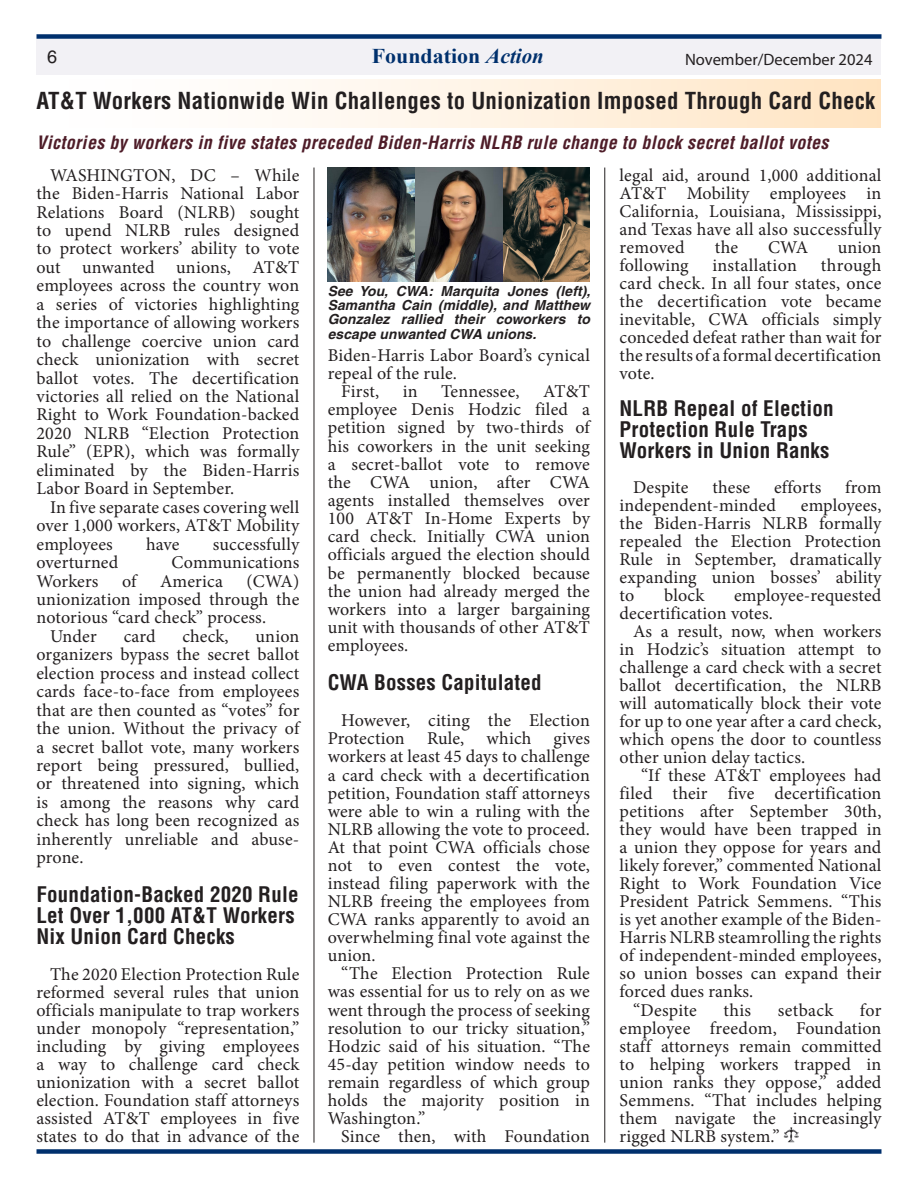
<style>
.page{position:relative;width:918px;height:1188px;background:#fff}
.page>*{position:absolute;margin:0;border:0;box-sizing:border-box;transform-origin:0 0}
.Headlines{font:700 condensed 22.8px "Helvetica CE";letter-spacing:.01em;color:#231f20}
.Pull_Quotes{font:700 condensed 21px/21px "Helvetica CE";letter-spacing:.01em;color:#231f20}
.t1{font:700 21px "Times New Roman";color:#00306d;scale:1.04 1}
.Pull_Quotes-2{font:18px/18px "Minion Pro";letter-spacing:.01em;color:#231f20;text-align:justify}
.List_Paragraph{font:italic 700 condensed 18px "Helvetica CE";letter-spacing:.02em;color:#4e1c28}
.t2{font:18px "Helvetica CE";color:#231f20}
.t3{font:16.5px "Myriad Pro";color:#231f20}
.Pull_Quotes-3{font:italic 700 13.8px/14.2px "Helvetica CE";letter-spacing:.01em;color:#231f20;text-align:justify}
.s1{font-style:italic}
</style>
<div class="page">
<div style="left:37px;top:34px;width:844px;height:5px;background:#00306d"></div>
<div style="left:37px;top:1149px;width:844px;height:5px;background:#00306d"></div>
<div style="left:37px;top:39px;width:844px;height:36px;background:#f2f1f5"></div>
<hr style="left:604px;top:168px;width:1px;height:975px;background:#231f20">
<div style="left:37px;top:79px;width:844px;height:49px;background:linear-gradient(to right,#fff,#ffe6c5)"></div>
<hr style="left:314px;top:168px;width:1px;height:975px;background:#231f20">
<img style="left:416px;top:168px;width:174px;height:114px">
<img style="left:328px;top:168px;width:86px;height:114px">
<img style="left:783px;top:1127px;width:16px;height:16px">
<p class="t2" style="left:47px;top:46px;width:12px">6</p>
<p class="t1" style="left:372px;top:41px;width:167px">Foundation <span class="s1">Action</span></p>
<p class="t3" style="left:685px;top:49px;width:189px">November/December 2024</p>
<p class="Headlines" style="left:37px;top:87px;width:840px">AT&amp;T Workers Nationwide Win Challenges to Unionization Imposed Through Card Check</p>
<p class="List_Paragraph" style="left:37px;top:131px;width:794px">Victories by workers in five states preceded Biden-Harris NLRB rule change to block secret ballot votes</p>
<p class="Pull_Quotes-2" style="left:37px;top:166px;width:264px;line-height:18.5px;text-indent:13px">WASHINGTON, DC – While the Biden-Harris National Labor Relations Board (NLRB) sought to upend NLRB rules designed to protect workers’ ability to vote out unwanted unions, AT&amp;T employees across the country won a series of victories highlighting the importance of allowing workers to challenge coercive union card check unionization with secret ballot votes. The decertification victories all relied on the National Right to Work Foundation-backed 2020 NLRB “Election Protection Rule” (EPR), which was formally eliminated by the Biden-Harris Labor Board in September.</p>
<p class="Pull_Quotes-2" style="left:37px;top:498px;width:264px;line-height:18.5px;text-indent:13px">In five separate cases covering well over 1,000 workers, AT&amp;T Mobility employees</p>
<p class="Pull_Quotes-2" style="left:146px;top:535px;width:35px">have</p>
<p class="Pull_Quotes-2" style="left:213px;top:535px;width:88px">successfully</p>
<p class="Pull_Quotes-2" style="left:37px;top:553px;width:83px">overturned</p>
<p class="Pull_Quotes-2" style="left:172px;top:553px;width:129px">Communications</p>
<p class="Pull_Quotes-2" style="left:37px;top:572px;width:63px">Workers</p>
<p class="Pull_Quotes-2" style="left:122px;top:572px;width:16px">of</p>
<p class="Pull_Quotes-2" style="left:160px;top:572px;width:64px">America</p>
<p class="Pull_Quotes-2" style="left:37px;top:572px;width:264px;line-height:18.5px;text-indent:210px">(CWA) unionization imposed through the notorious “card check” process.</p>
<p class="Pull_Quotes-2" style="left:50px;top:627px;width:48px">Under</p>
<p class="Pull_Quotes-2" style="left:124px;top:627px;width:33px">card</p>
<p class="Pull_Quotes-2" style="left:182px;top:627px;width:48px">check,</p>
<p class="Pull_Quotes-2" style="left:37px;top:627px;width:264px;line-height:18.5px;text-indent:219px">union organizers bypass the secret ballot election process and instead collect cards face-to-face from employees that are then counted as “votes” for the union. Without the privacy of a secret ballot vote, many workers report being pressured, bullied, or threatened into signing, which is among the reasons why card check has long been recognized as inherently unreliable and abuse&shy;prone.</p>
<p class="Pull_Quotes" style="left:37px;top:884px;width:264px">Foundation-Backed 2020 Rule<br>Let Over 1,000 AT&amp;T Workers<br>Nix Union Card Checks</p>
<p class="Pull_Quotes-2" style="left:37px;top:966px;width:264px;text-indent:13px">The 2020 Election Protection Rule reformed several rules that union officials manipulate to trap workers under monopoly “representation,” including by giving employees a way to challenge card check unionization with a secret ballot election. Foundation staff attorneys assisted AT&amp;T employees in five states to do that in advance of the</p>
<p class="Pull_Quotes-3" style="left:328px;top:284px;width:264px">See You, CWA: Marquita Jones (left), Samantha Cain (middle), and Matthew Gonzalez rallied their coworkers to escape unwanted CWA unions.</p>
<p class="Pull_Quotes-2" style="left:328px;top:346px;width:264px">Biden-Harris Labor Board’s cynical repeal of the rule.</p>
<p class="Pull_Quotes-2" style="left:341px;top:382px;width:39px">First,</p>
<p class="Pull_Quotes-2" style="left:403px;top:382px;width:16px">in</p>
<p class="Pull_Quotes-2" style="left:441px;top:382px;width:80px">Tennessee,</p>
<p class="Pull_Quotes-2" style="left:328px;top:382px;width:264px;text-indent:215px">AT&amp;T employee Denis Hodzic filed a petition signed by two-thirds of his coworkers in the unit seeking a secret-ballot vote to remove the CWA union, after CWA agents installed themselves over 100 AT&amp;T In-Home Experts by card check. Initially CWA union officials argued the election should be permanently blocked because the union had already merged the workers into a larger bargaining unit with thousands of other AT&amp;T employees.</p>
<p class="Pull_Quotes" style="left:328px;top:672px;width:216px">CWA Bosses Capitulated</p>
<p class="Pull_Quotes-2" style="left:328px;top:712px;width:264px;text-indent:14px">However, citing the Election Protection Rule, which gives workers at least 45 days to challenge a card check with a decertification petition, Foundation staff attorneys were able to win a ruling with the NLRB allowing the vote to proceed.<br>At that point CWA officials chose not to even contest the vote, instead filing paperwork with the NLRB freeing the employees from CWA ranks apparently to avoid an overwhelming final vote against the union.</p>
<p class="Pull_Quotes-2" style="left:328px;top:965px;width:264px;text-indent:14px">“The Election Protection Rule was essential for us to rely on as we went through the process of seeking resolution to our tricky situation,” Hodzic said of his situation. “The 45-day petition window needs to remain regardless of which group holds the majority position in Washington.”</p>
<p class="Pull_Quotes-2" style="left:341px;top:1127px;width:250px">Since then, with Foundation</p>
<p class="Pull_Quotes-2" style="left:620px;top:166px;width:263px">legal aid, around 1,000 additional AT&amp;T Mobility employees in California, Louisiana, Mississippi, and Texas have all also successfully removed</p>
<p class="Pull_Quotes-2" style="left:715px;top:238px;width:25px">the</p>
<p class="Pull_Quotes-2" style="left:768px;top:238px;width:42px">CWA</p>
<p class="Pull_Quotes-2" style="left:838px;top:238px;width:45px">union</p>
<p class="Pull_Quotes-2" style="left:620px;top:256px;width:263px;text-indent:201px">through card check. In all four states, once the decertification vote became inevitable, CWA officials simply conceded defeat rather than wait for the results of a formal decertification vote.</p>
<p class="Pull_Quotes" style="left:620px;top:398px;width:216px">NLRB Repeal of Election<br>Protection Rule Traps<br>Workers in Union Ranks</p>
<p class="Pull_Quotes-2" style="left:633px;top:478px;width:57px">Despite</p>
<p class="Pull_Quotes-2" style="left:712px;top:478px;width:39px">these</p>
<p class="Pull_Quotes-2" style="left:774px;top:478px;width:49px">efforts</p>
<p class="Pull_Quotes-2" style="left:845px;top:478px;width:38px">from</p>
<p class="Pull_Quotes-2" style="left:620px;top:496px;width:158px">independent-minded</p>
<p class="Pull_Quotes-2" style="left:620px;top:256px;width:71px">following</p>
<p class="Pull_Quotes-2" style="left:712px;top:256px;width:86px">installation</p>
<p class="Pull_Quotes-2" style="left:620px;top:496px;width:263px;text-indent:181px">employees, the Biden-Harris NLRB formally repealed the Election Protection Rule in September, dramatically expanding union bosses’ ability to</p>
<p class="Pull_Quotes-2" style="left:620px;top:586px;width:263px;text-indent:115px">employee-requested decertification votes.</p>
<p class="Pull_Quotes-2" style="left:620px;top:622px;width:263px;text-indent:14px">As a result, now, when workers in Hodzic’s situation attempt to challenge a card check with a secret ballot decertification, the NLRB will automatically block their vote for up to one year after a card check, which opens the door to countless other union delay tactics.</p>
<p class="Pull_Quotes-2" style="left:620px;top:766px;width:263px;text-indent:22px">“If these AT&amp;T employees had filed their five decertification petitions after September 30th, they would have been trapped in a union they oppose for years and likely forever,” commented National Right to Work Foundation Vice President Patrick Semmens. “This is yet another example of the Biden-Harris NLRB steamrolling the rights of independent-minded employees, so union bosses can expand their forced dues ranks.</p>
<p class="Pull_Quotes-2" style="left:633px;top:1001px;width:65px">“Despite</p>
<p class="Pull_Quotes-2" style="left:723px;top:1001px;width:29px">this</p>
<p class="Pull_Quotes-2" style="left:778px;top:1001px;width:57px">setback</p>
<p class="Pull_Quotes-2" style="left:664px;top:586px;width:42px">block</p>
<p class="Pull_Quotes-2" style="left:620px;top:1001px;width:263px;text-indent:240px">for employee freedom, Foundation staff attorneys remain committed to helping workers trapped in union ranks they oppose,” added Semmens. “That includes helping them navigate the increasingly rigged NLRB system.”</p>
</div>
